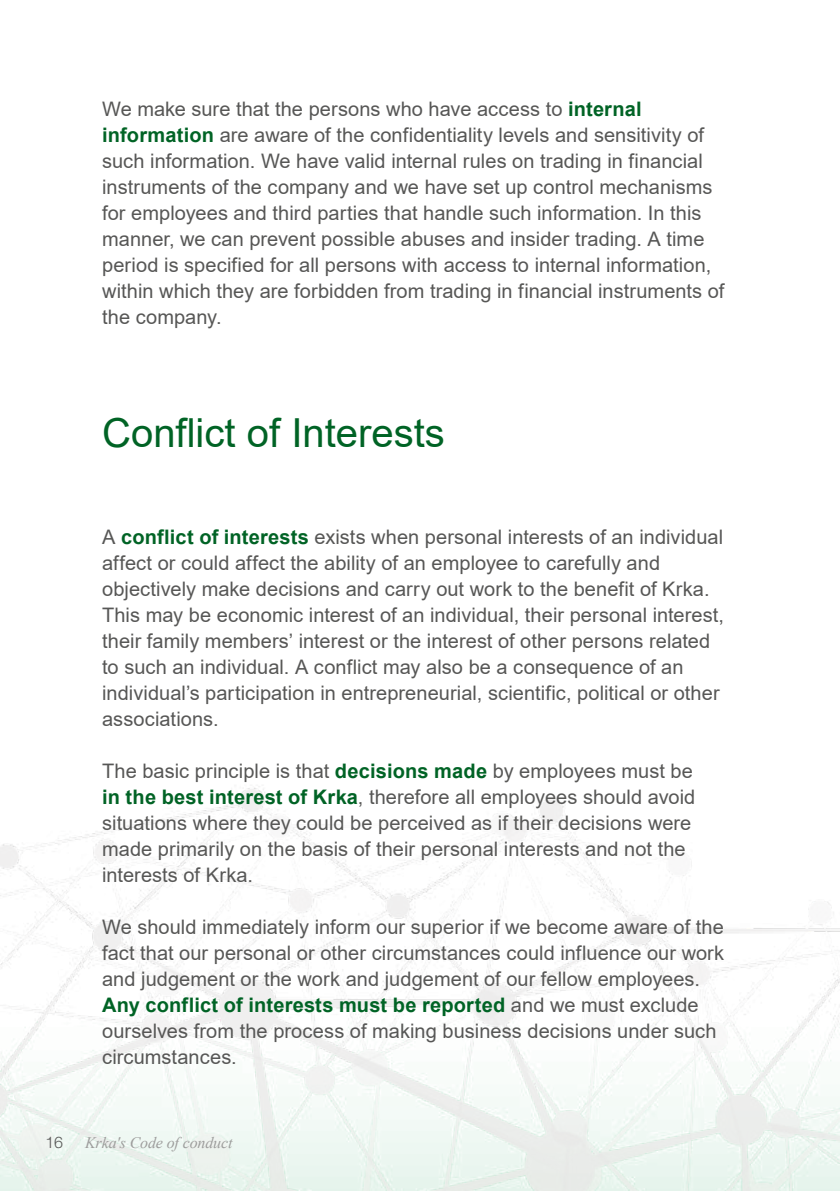
<style>
.page{position:relative;width:840px;height:1191px;background:#fff}
.page>*{position:absolute;margin:0;border:0;box-sizing:border-box;transform-origin:0 0}
.t1{font:40px "Arial";color:#006325}
.t2{font:20px/26px "Arial";letter-spacing:.005em;color:#575756}
.t3{font:italic 16px "Times New Roman";letter-spacing:-.01em;color:#9d9d9c}
.t4{font:300 16px "Helvetica Neue LT Pro";color:#575756}
.s1{font-weight:700;color:#006325}
</style>
<div class="page">
<img style="left:0;top:786px;width:839px;height:405px">
<p class="t2" style="left:102px;top:96px;width:623px">We make sure that the persons who have access to <span class="s1">internal information</span> are aware of the confidentiality levels and sensitivity of such information. We have valid internal rules on trading in financial instruments of the company and we have set up control mechanisms for employees and third parties that handle such information. In this manner, we can prevent possible abuses and insider trading. A time period is specified for all persons with access to internal information, within which they are forbidden from trading in financial instruments of the company.</p>
<h1 class="t1" style="left:102px;top:405px;width:344px">Conflict of Interests</h1>
<p class="t2" style="left:102px;top:523px;width:623px">A <span class="s1">conflict of interests</span> exists when personal interests of an individual affect or could affect the ability of an employee to carefully and objectively make decisions and carry out work to the benefit of Krka.<br>This may be economic interest of an individual, their personal interest, their family members’ interest or the interest of other persons related to such an individual. A conflict may also be a consequence of an individual’s participation in entrepreneurial, scientific, political or other associations.</p>
<p class="t2" style="left:102px;top:757px;width:594px">The basic principle is that <span class="s1">decisions made</span> by employees must be <span class="s1">in the best interest of Krka</span>, therefore all employees should avoid situations where they could be perceived as if their decisions were made primarily on the basis of their personal interests and not the interests of Krka.</p>
<p class="t2" style="left:102px;top:913px;width:623px">We should immediately inform our superior if we become aware of the fact that our personal or other circumstances could influence our work and judgement or the work and judgement of our fellow employees.<br><span class="s1">Any conflict of interests must be reported</span> and we must exclude ourselves from the process of making business decisions under such circumstances.</p>
<p class="t4" style="left:45px;top:1132px;width:19px">16</p>
<p class="t3" style="left:85px;top:1131px;width:149px">Krka's Code of conduct</p>
</div>
